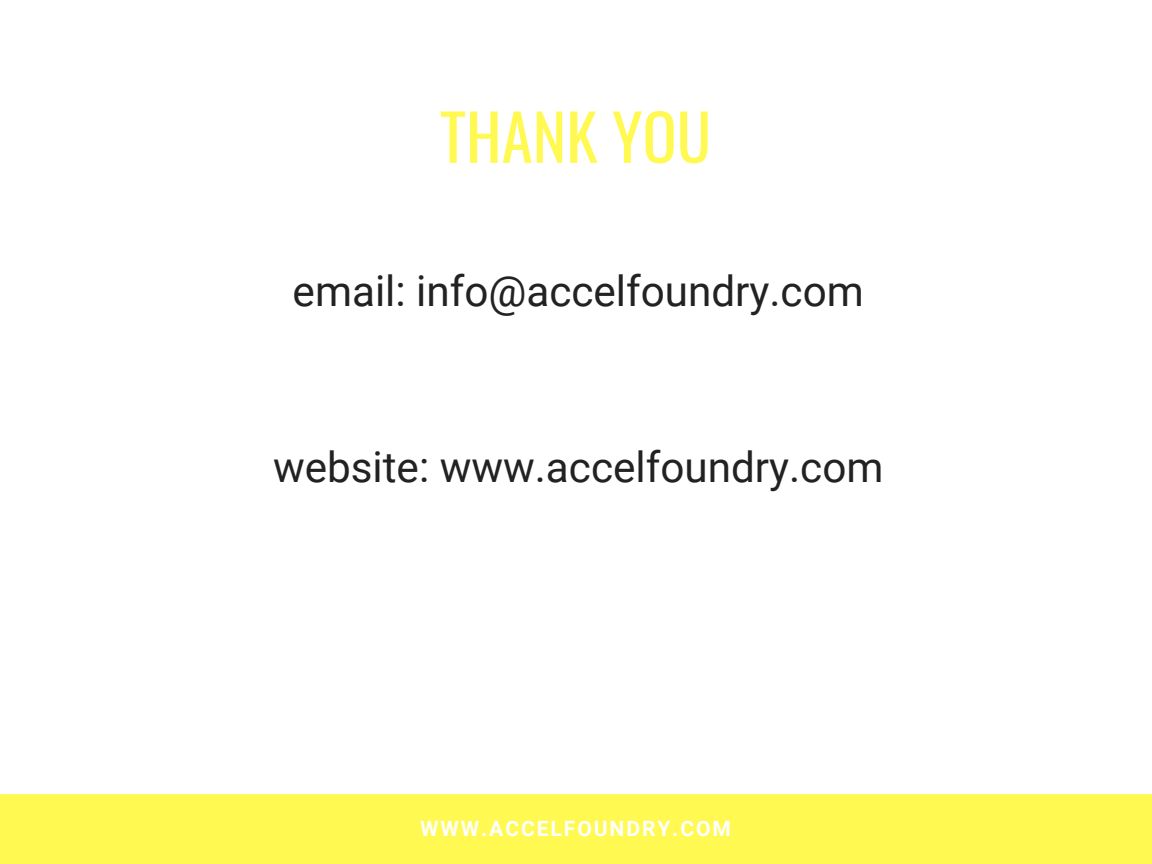
<style>
.page{position:relative;width:1152px;height:864px;background:#fff}
.page>*{position:absolute;margin:0;border:0;box-sizing:border-box;transform-origin:0 0}
.t1{font:63.45px "Oswald";color:#fff952}
.t2{font:42.3px "Roboto";color:#222}
.t3{font:700 21.15px "Roboto";letter-spacing:.09em;color:#fff}
</style>
<div class="page">
<div style="left:0;top:794px;width:1152px;height:70px;background:#fff952"></div>
<h1 class="t1" style="left:440px;top:87px;width:273px">THANK YOU</h1>
<p class="t2" style="left:293px;top:267px;width:573px">email: info@accelfoundry.com</p>
<p class="t2" style="left:273px;top:442px;width:612px">website: www.accelfoundry.com</p>
<p class="t3" style="left:420px;top:816px;width:312px">WWW.ACCELFOUNDRY.COM</p>
</div>
